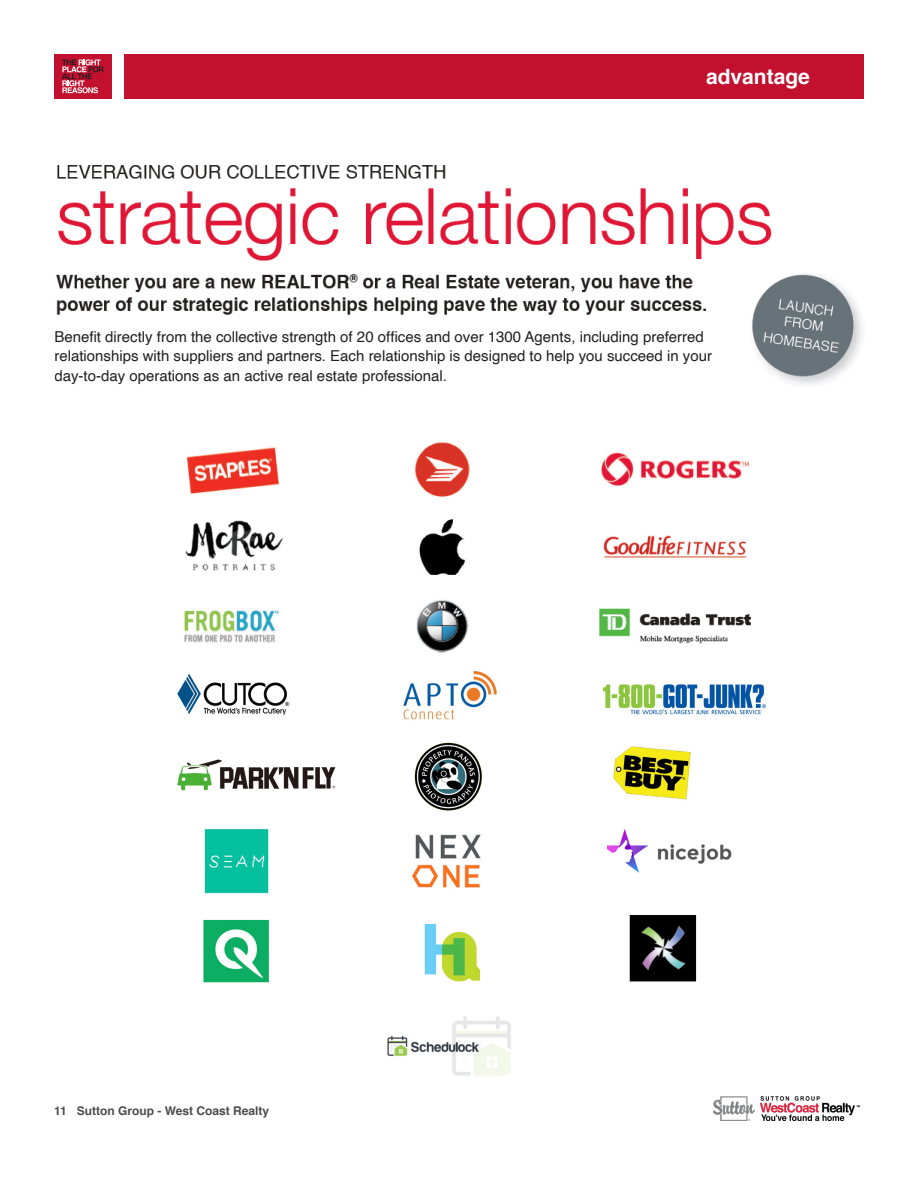
<style>
.page{position:relative;width:918px;height:1188px;background:#fff}
.page>*{position:absolute;margin:0;border:0;box-sizing:border-box;transform-origin:0 0}
.t1{font:700 21px "Helvetica";color:#fff}
.t2{font:15px/19.5px "Helvetica";color:#231f20}
.t3{font:700 12px "Helvetica";color:#4b4c4d}
</style>
<div class="page">
<img style="left:713px;top:1097px;width:147px;height:23px">
<div style="left:125px;top:54px;width:739px;height:45px;background:#c3102f"></div>
<div style="left:54px;top:54px;width:57px;height:45px;background:#c3102f"></div>
<svg style="left:62px;top:59px;width:42px;height:34px"></svg>
<img style="left:56px;top:165px;width:806px;height:488px">
<div style="left:54px;top:330px;width:671px;height:75px;background:#fff"></div>
<img style="left:203px;top:919px;width:67px;height:64px">
<img style="left:412px;top:834px;width:69px;height:54px">
<img style="left:608px;top:829px;width:124px;height:44px">
<img style="left:387px;top:1016px;width:124px;height:60px">
<img style="left:414px;top:742px;width:69px;height:69px">
<img style="left:424px;top:923px;width:56px;height:59px">
<img style="left:613px;top:746px;width:78px;height:54px">
<img style="left:204px;top:829px;width:65px;height:65px">
<img style="left:629px;top:914px;width:68px;height:68px">
<img style="left:177px;top:759px;width:159px;height:32px">
<img style="left:403px;top:671px;width:94px;height:49px">
<img style="left:177px;top:673px;width:113px;height:42px">
<img style="left:603px;top:684px;width:163px;height:31px">
<p class="t1" style="left:706px;top:59px;width:105px">advantage</p>
<p class="t2" style="left:54px;top:327px;width:659px">Benefit directly from the collective strength of 20 offices and over 1300 Agents, including preferred relationships with suppliers and partners. Each relationship is designed to help you succeed in your day-to-day operations as an active real estate professional.</p>
<p class="t3" style="left:54px;top:1101px;width:217px">11 Sutton Group - West Coast Realty</p>
</div>
